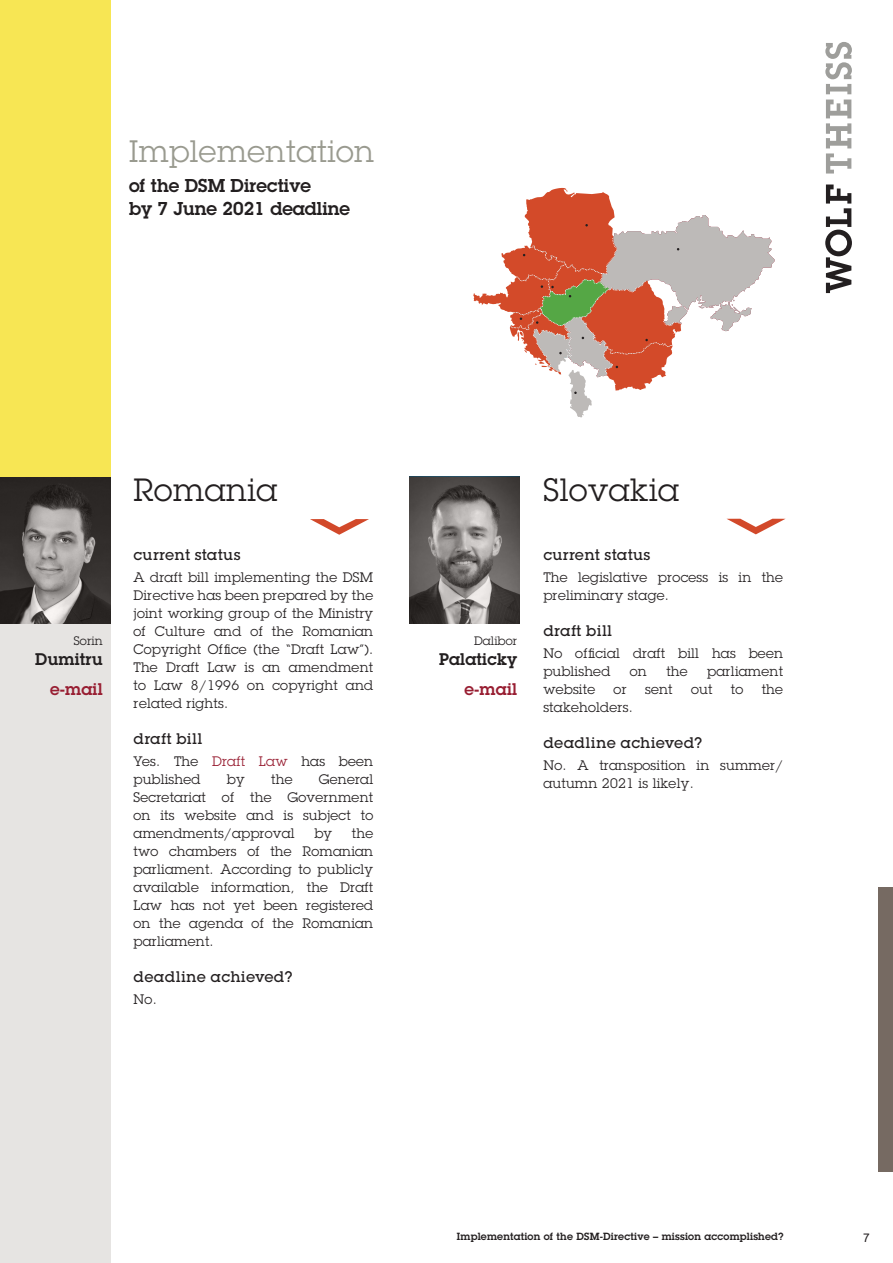
<style>
.page{position:relative;width:893px;height:1263px;background:#fff}
.page>*{position:absolute;margin:0;border:0;box-sizing:border-box;transform-origin:0 0}
.t1{font:31.5px "Lubalin Graph OT";letter-spacing:.02em;color:#231f20}
.t2{font:30.3px "Lubalin Graph OT";letter-spacing:.02em;color:#999a8f}
.t3{font:600 18.15px "Lubalin Graph OT";color:#231f20}
.TOC_floating{font:600 16.5px "Lubalin Graph OT";letter-spacing:.01em;color:#231f20}
.TOC_floating-2{font:600 16.5px "Lubalin Graph OT";letter-spacing:.01em;color:#981e32}
.t4{font:500 15px "Lubalin Graph Std";letter-spacing:.02em;color:#231f20}
.t5{font:13.5px/18px "Lubalin Graph OT";letter-spacing:.02em;color:#231f20}
.t6{font:13.5px/18px "Lubalin Graph Std";letter-spacing:.02em;color:#231f20;text-align:justify}
.TOC_floating-3{font:12px "Lubalin Graph OT";letter-spacing:.01em;color:#231f20}
.t7{font:12px "Arial";color:#231f20}
.t8{font:600 10.2px "Lubalin Graph OT";letter-spacing:.02em;color:#231f20}
.s1{color:#981e32}
</style>
<div class="page">
<svg style="left:825px;top:184px;width:27px;height:109px"></svg>
<svg style="left:826px;top:100px;width:25px;height:74px"></svg>
<svg style="left:825px;top:42px;width:27px;height:52px"></svg>
<div style="left:0;top:486px;width:111px;height:777px;background:#e6e4e2"></div>
<svg style="left:473px;top:188px;width:301px;height:229px"></svg>
<div style="left:879px;top:887px;width:14px;height:285px;background:#766a62"></div>
<div style="left:0;top:0;width:111px;height:538px;background:#f7e654"></div>
<img style="left:1px;top:478px;width:110px;height:146px">
<svg style="left:310px;top:519px;width:59px;height:16px"></svg>
<img style="left:409px;top:477px;width:110px;height:147px">
<svg style="left:727px;top:519px;width:58px;height:15px"></svg>
<p class="t2" style="left:129px;top:132px;width:247px">Implementation</p>
<p class="t3" style="left:129px;top:173px;width:183px">of the DSM Directive</p>
<p class="t3" style="left:129px;top:197px;width:223px">by 7 June 2021 deadline</p>
<p class="TOC_floating-3" style="left:74px;top:633px;width:30px">Sorin</p>
<p class="TOC_floating" style="left:35px;top:648px;width:69px">Dumitru</p>
<p class="TOC_floating-2" style="left:50px;top:678px;width:54px">e-mail</p>
<p class="t1" style="left:134px;top:470px;width:145px">Romania</p>
<p class="t4" style="left:134px;top:545px;width:109px">current status</p>
<p class="t6" style="left:134px;top:568px;width:241px">A draft bill implementing the DSM Directive has been prepared by the joint working group of the Ministry of Culture and of the Romanian Copyright Office (the “Draft Law”).<br>The Draft Law is an amendment to Law 8/1996 on copyright and related rights.</p>
<p class="t4" style="left:134px;top:729px;width:70px">draft bill</p>
<p class="t5" style="left:134px;top:752px;width:241px">Yes. The <span class="s1">Draft Law</span> has been published</p>
<p class="t5" style="left:134px;top:770px;width:241px;text-align:justify;text-indent:185px">General Secretariat of the Government on its website and is subject to amendments/approval</p>
<p class="t5" style="left:227px;top:770px;width:19px">by</p>
<p class="t5" style="left:271px;top:770px;width:23px">the</p>
<p class="t5" style="left:134px;top:824px;width:241px;text-align:justify;text-indent:218px">the two chambers of the Romanian parliament. According to publicly available information, the Draft Law has not yet been registered on the agenda of the Romanian parliament.</p>
<p class="t4" style="left:134px;top:967px;width:160px">deadline achieved?</p>
<p class="t5" style="left:134px;top:990px;width:25px">No.</p>
<p class="t5" style="left:314px;top:824px;width:19px">by</p>
<p class="TOC_floating-3" style="left:474px;top:633px;width:44px">Dalibor</p>
<p class="TOC_floating" style="left:439px;top:648px;width:79px">Palaticky</p>
<p class="TOC_floating-2" style="left:464px;top:678px;width:54px">e-mail</p>
<p class="t1" style="left:543px;top:470px;width:137px">Slovakia</p>
<p class="t4" style="left:543px;top:545px;width:109px">current status</p>
<p class="t6" style="left:543px;top:568px;width:241px">The legislative process is in the preliminary stage.</p>
<p class="t4" style="left:543px;top:621px;width:70px">draft bill</p>
<p class="t5" style="left:543px;top:644px;width:241px">No official draft bill has been published</p>
<p class="t5" style="left:630px;top:662px;width:19px">on</p>
<p class="t5" style="left:666px;top:662px;width:23px">the</p>
<p class="t5" style="left:707px;top:662px;width:77px">parliament</p>
<p class="t5" style="left:543px;top:680px;width:53px">website</p>
<p class="t5" style="left:614px;top:680px;width:14px">or</p>
<p class="t5" style="left:645px;top:680px;width:29px">sent</p>
<p class="t5" style="left:691px;top:680px;width:23px">out</p>
<p class="t5" style="left:731px;top:680px;width:14px">to</p>
<p class="t5" style="left:762px;top:680px;width:23px">the</p>
<p class="t5" style="left:543px;top:698px;width:91px">stakeholders.</p>
<p class="t4" style="left:543px;top:733px;width:160px">deadline achieved?</p>
<p class="t5" style="left:543px;top:756px;width:241px">No. A transposition in summer/ autumn 2021 is likely.</p>
<p class="t8" style="left:457px;top:1230px;width:328px">Implementation of the DSM-Directive – mission accomplished?</p>
<p class="t7" style="left:863px;top:1230px;width:8px">7</p>
</div>
